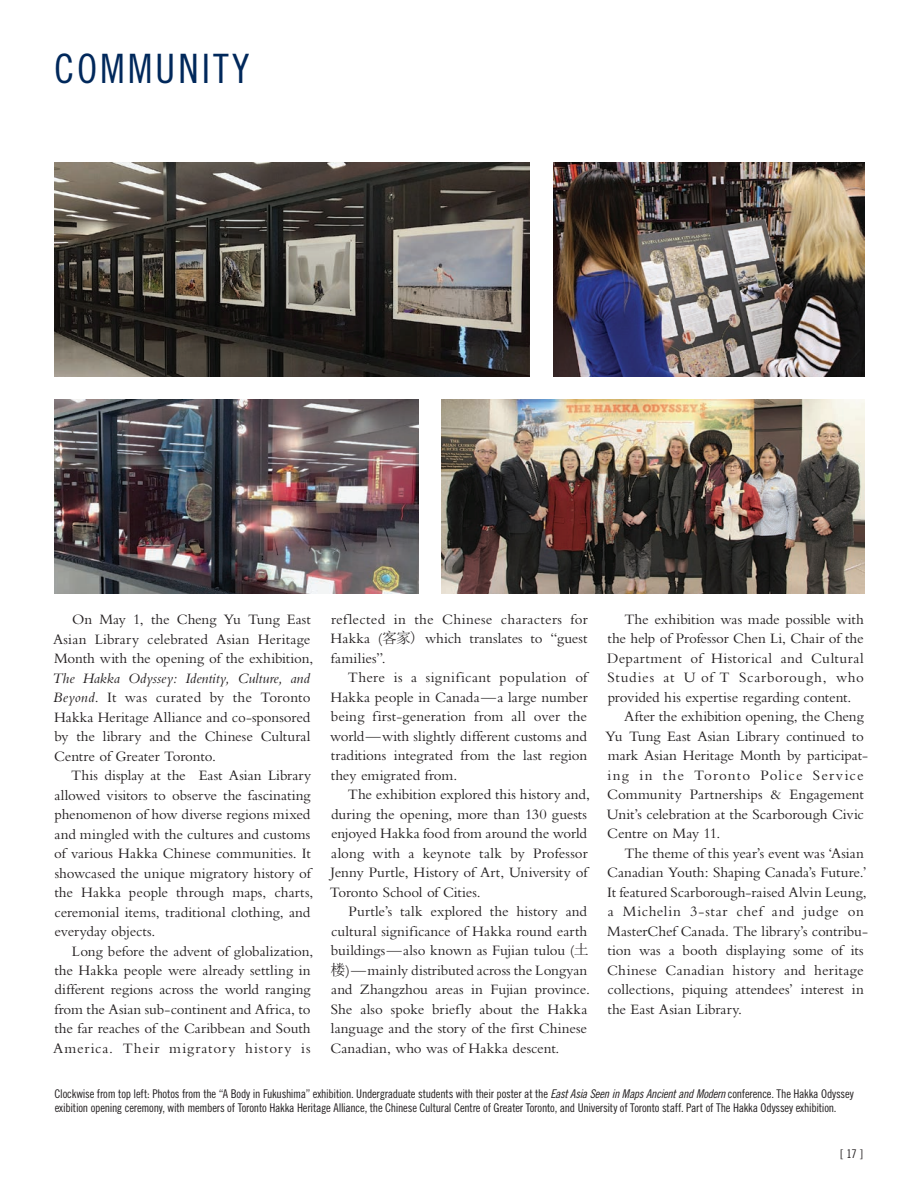
<style>
.page{position:relative;width:918px;height:1188px;background:#fff}
.page>*{position:absolute;margin:0;border:0;box-sizing:border-box;transform-origin:0 0}
.t1{font:40.5px "Trade Gothic LT Std Cn 18";letter-spacing:.07em;color:#00285b}
.t2{font:15px/19.5px "Bembo";color:#231f20}
.t3{font:15px "Bembo";letter-spacing:.02em;color:#231f20}
.t4{font:15px "Bembo";letter-spacing:.025em;color:#231f20}
.t5{font:15px "Bembo";letter-spacing:.035em;color:#231f20}
.t6{font:15px "Bembo";letter-spacing:.045em;color:#231f20}
.t7{font:15px "Bembo";letter-spacing:.075em;color:#231f20}
.t8{font:12px/14.4px "Trade Gothic LT Std Cn 18";letter-spacing:-.015em;color:#231f20}
.s1{font-style:italic}
.s2{font-family:"Sim Sun"}
.s3{font-family:"Trade Gothic LT Std Cn 18 Obl"}
</style>
<div class="page">
<img style="left:54px;top:162px;width:476px;height:214px">
<img style="left:554px;top:162px;width:310px;height:214px">
<img style="left:441px;top:399px;width:423px;height:195px">
<img style="left:54px;top:399px;width:365px;height:195px">
<h1 class="t1" style="left:54px;top:45px;width:197px">COMMUNITY</h1>
<p class="t2" style="left:53px;top:609px;width:262px;text-indent:19px">On May 1, the Cheng Yu Tung East<br>Asian Library celebrated Asian Heritage<br>Month with the opening of the exhibition,</p>
<p class="t2" style="left:52px;top:668px;width:260px;text-align:justify"><span class="s1">The Hakka Odyssey: Identity, Culture, and Beyond</span>. It was curated by the Toronto Hakka Heritage Alliance and co-sponsored by the library and the Chinese Cultural Centre of Greater Toronto.</p>
<p class="t2" style="left:54px;top:765px;width:261px;text-indent:17px">This display at the East Asian Library allowed visitors to observe the fascinating phenomenon of how diverse regions mixed and mingled with the cultures and customs of various Hakka Chinese communities. It showcased the unique migratory history of the Hakka people through maps, charts, ceremonial items, traditional clothing, and everyday objects.</p>
<p class="t2" style="left:53px;top:941px;width:262px;text-indent:19px">Long before the advent of globalization, the Hakka people were already settling in different regions across the world ranging from the Asian sub-continent and Africa, to the far reaches of the Caribbean and South America. Their migratory history is</p>
<p class="t2" style="left:331px;top:609px;width:259px;text-align:justify">reflected in the Chinese characters for Hakka (<span class="s2">客家)</span> which translates to “guest families”.</p>
<p class="t2" style="left:330px;top:668px;width:259px;text-align:justify;text-indent:18px">There is a significant population of Hakka people in Canada—a large number being first-generation from all over the world—with slightly different customs and traditions integrated from the last region they emigrated from.</p>
<p class="t2" style="left:330px;top:785px;width:262px;text-indent:18px">The exhibition explored this history and, during the opening, more than 130 guests enjoyed Hakka food from around the world along with a keynote talk by Professor Jenny Purtle, History of Art, University of Toronto School of Cities.</p>
<p class="t2" style="left:331px;top:902px;width:261px;text-indent:18px">Purtle’s talk explored the history and cultural significance of Hakka round earth buildings—also known as Fujian tulou (<span class="s2">土楼</span>)—mainly distributed across the Longyan and Zhangzhou areas in Fujian province.<br>She also spoke briefly about the Hakka language and the story of the first Chinese Canadian, who was of Hakka descent.</p>
<p class="t2" style="left:624px;top:609px;width:241px">The exhibition was made possible with</p>
<p class="t2" style="left:608px;top:629px;width:258px">the help of Professor Chen Li, Chair of the</p>
<p class="t3" style="left:607px;top:650px;width:258px">Department of Historical and Cultural</p>
<p class="t6" style="left:608px;top:669px;width:258px">Studies at U of T Scarborough, who</p>
<p class="t2" style="left:608px;top:687px;width:245px">provided his expertise regarding content.</p>
<p class="t2" style="left:624px;top:707px;width:241px">After the exhibition opening, the Cheng</p>
<p class="t2" style="left:605px;top:726px;width:260px">Yu Tung East Asian Library continued to</p>
<p class="t2" style="left:608px;top:746px;width:262px">mark Asian Heritage Month by participat-</p>
<p class="t7" style="left:608px;top:767px;width:258px">ing in the Toronto Police Service</p>
<p class="t2" style="left:607px;top:785px;width:258px">Community Partnerships &amp; Engagement</p>
<p class="t2" style="left:607px;top:804px;width:259px">Unit’s celebration at the Scarborough Civic</p>
<p class="t2" style="left:607px;top:824px;width:115px">Centre on May 11.</p>
<p class="t2" style="left:624px;top:843px;width:241px">The theme of this year’s event was ‘Asian</p>
<p class="t2" style="left:607px;top:863px;width:261px">Canadian Youth: Shaping Canada’s Future.’</p>
<p class="t2" style="left:607px;top:882px;width:261px">It featured Scarborough-raised Alvin Leung,</p>
<p class="t5" style="left:608px;top:903px;width:258px">a Michelin 3-star chef and judge on</p>
<p class="t2" style="left:607px;top:921px;width:262px">MasterChef Canada. The library’s contribu-</p>
<p class="t2" style="left:608px;top:941px;width:258px">tion was a booth displaying some of its</p>
<p class="t4" style="left:607px;top:962px;width:258px">Chinese Canadian history and heritage</p>
<p class="t2" style="left:608px;top:980px;width:258px">collections, piquing attendees’ interest in</p>
<p class="t2" style="left:608px;top:999px;width:136px">the East Asian Library.</p>
<p class="t8" style="left:55px;top:1086px;width:801px">Clockwise from top left: Photos from the “A Body in Fukushima” exhibition. Undergraduate students with their poster at the <span class="s3">East Asia Seen in Maps Ancient and Modern</span> conference. The Hakka Odyssey exibition opening ceremony, with members of Toronto Hakka Heritage Alliance, the Chinese Cultural Centre of Greater Toronto, and University of Toronto staff. Part of The Hakka Odyssey exhibition.</p>
<p class="t8" style="left:840px;top:1147px;width:25px">[ 17 ]</p>
</div>
